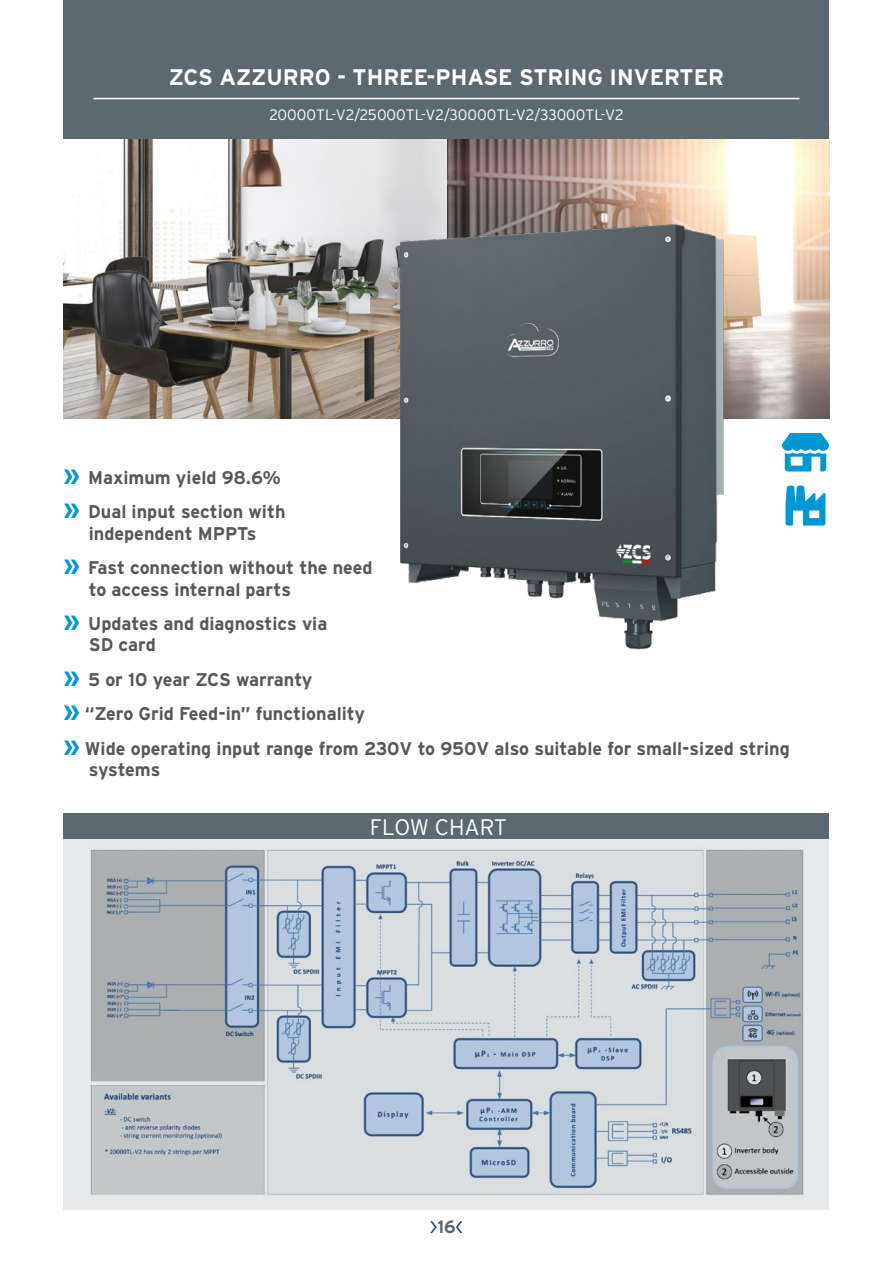
<style>
.page{position:relative;width:893px;height:1263px;background:#fff}
.page>*{position:absolute;margin:0;border:0;box-sizing:border-box;transform-origin:0 0}
.t1{font:700 22.5px "Interstate";color:#fff}
.t2{font:300 22.5px "Interstate";color:#fff}
.t3{font:300 22.5px "Interstate";color:#004176}
.t4{font:700 18.3px/34.3px "Interstate";color:#58585a}
.t5{font:300 15px "Interstate";color:#fff}
.s1{font-size:27.6px;color:#0098d4}
.s2{font-weight:700;font-size:18px;color:#5d6970}
</style>
<div class="page">
<img style="left:63px;top:138px;width:766px;height:281px">
<div style="left:63px;top:839px;width:766px;height:371px;background:#e6eaec"></div>
<div style="left:63px;top:813px;width:766px;height:26px;background:#5d6970"></div>
<div style="left:63px;top:0;width:766px;height:138px;background:#5d6970"></div>
<hr style="left:94px;top:98px;width:705px;height:1px;background:#fff">
<img style="left:90px;top:849px;width:714px;height:346px">
<img style="left:398px;top:219px;width:432px;height:431px">
<p class="t1" style="left:169px;top:65px;width:557px">ZCS AZZURRO - THREE-PHASE STRING INVERTER</p>
<p class="t5" style="left:269px;top:106px;width:356px">20000TL-V2/25000TL-V2/30000TL-V2/33000TL-V2</p>
<p class="t4" style="left:63px;top:460px;width:224px"><span class="s1">»</span> Maximum yield 98.6% <span class="s1">»</span> Dual input section with</p>
<p class="t4" style="left:63px;top:516px;width:311px;text-indent:26px">independent MPPTs<br><span class="s1">»</span> Fast connection without the need</p>
<p class="t4" style="left:63px;top:572px;width:266px;text-align:center">to access internal parts<br><span class="s1">»</span> Updates and diagnostics via</p>
<p class="t4" style="left:63px;top:628px;width:728px;text-indent:26px">SD card<br><span class="s1">»</span> 5 or 10 year ZCS warranty<br><span class="s1">»</span> “Zero Grid Feed-in” functionality<br><span class="s1">»</span> Wide operating input range from 230V to 950V also suitable for small-sized string</p>
<p class="t4" style="left:89px;top:752px;width:73px">systems</p>
<p class="t2" style="left:370px;top:814px;width:139px">FLOW CHART</p>
<p class="t3" style="left:429px;top:1213px;width:36px">›<span class="s2">16</span>‹</p>
</div>
